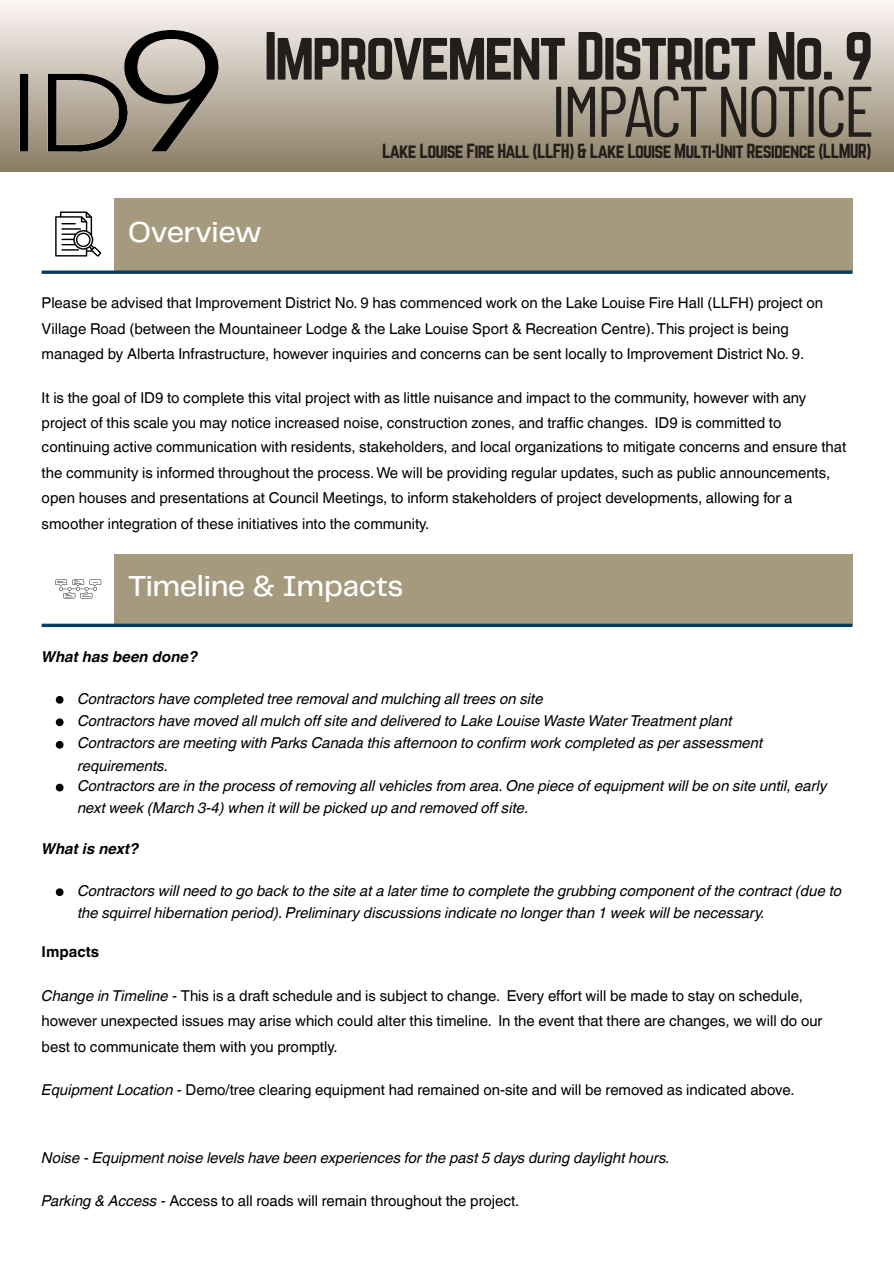
<style>
.page{position:relative;width:894px;height:1263px;background:#fff}
.page>*{position:absolute;margin:0;border:0;box-sizing:border-box;transform-origin:0 0}
.t1{font:71.4px "Barlow Condensed";letter-spacing:-.05em;color:#211e1b}
.t2{font:59.55px "Norwester";letter-spacing:-.05em;color:#211e1b}
.t3{font:500 30px "Telegraf";letter-spacing:-.015em;color:#fff}
.t4{font:17.85px "Norwester";letter-spacing:-.05em;color:#211e1b}
.t5{font:15px/25.2px "Helvetica World";color:#000001}
.t6{font:italic 15px/22.5px "Helvetica World";color:#000}
.t7{font:italic 15px "Helvetica World";color:#000001}
.t8{font:italic 700 15px "Helvetica World";color:#000}
.t9{font:700 15px "Helvetica World";color:#000001}
.s1{font-style:italic}
</style>
<div class="page">
<svg style="left:56px;top:696px;width:7px;height:8px"></svg>
<svg style="left:56px;top:718px;width:7px;height:8px"></svg>
<svg style="left:56px;top:741px;width:7px;height:8px"></svg>
<svg style="left:56px;top:784px;width:7px;height:7px"></svg>
<svg style="left:56px;top:888px;width:7px;height:8px"></svg>
<div style="left:0;top:0;width:893px;height:171px;background:linear-gradient(to bottom,#fdf6f6,#8a7d64)"></div>
<img style="left:18px;top:30px;width:201px;height:122px">
<div style="left:114px;top:198px;width:738px;height:74px;background:#a69a7e"></div>
<svg style="left:55px;top:212px;width:46px;height:44px"></svg>
<svg style="left:42px;top:270px;width:810px;height:4px;background:#1d4e6c"></svg>
<div style="left:114px;top:555px;width:738px;height:71px;background:#a69a7e"></div>
<svg style="left:55px;top:579px;width:46px;height:19px"></svg>
<hr style="left:42px;top:624px;width:810px;height:3px;background:#003c64">
<p class="t2" style="left:263px;top:20px;width:611px">Improvement District No. 9</p>
<p class="t1" style="left:551px;top:65px;width:324px">IMPACTNOTICE</p>
<p class="t4" style="left:382px;top:140px;width:491px">Lake Louise Fire Hall (LLFH) &amp; Lake Louise Multi-Unit Residence (LLMUR)</p>
<p class="t3" style="left:128px;top:219px;width:135px">Overview</p>
<p class="t5" style="left:42px;top:290px;width:782px">Please be advised that Improvement District No. 9 has commenced work on the Lake Louise Fire Hall (LLFH) project on<br>Village Road (between the Mountaineer Lodge &amp; the Lake Louise Sport &amp; Recreation Centre).This project is being managed by Alberta Infrastructure, however inquiries and concerns can be sent locally to Improvement District No. 9.</p>
<p class="t5" style="left:42px;top:385px;width:805px">It is the goal of ID9 to complete this vital project with as little nuisance and impact to the community, however with any project of this scale you may notice increased noise, construction zones, and traffic changes. ID9 is committed to continuing active communication with residents, stakeholders, and local organizations to mitigate concerns and ensure that the community is informed throughout the process.We will be providing regular updates, such as public announcements, open houses and presentations at Council Meetings, to inform stakeholders of project developments, allowing for a smoother integration of these initiatives into the community.</p>
<p class="t3" style="left:128px;top:573px;width:277px">Timeline &amp; Impacts</p>
<p class="t8" style="left:42px;top:644px;width:158px">What has been done?</p>
<p class="t6" style="left:78px;top:686px;width:467px">Contractors have completed tree removal and mulching all trees on site</p>
<p class="t6" style="left:78px;top:708px;width:656px">Contractors have moved all mulch off site and delivered to Lake Louise Waste Water Treatment plant</p>
<p class="t6" style="left:78px;top:730px;width:686px">Contractors are meeting with Parks Canada this afternoon to confirm work completed as per assessment requirements.</p>
<p class="t6" style="left:78px;top:773px;width:750px">Contractors are in the process of removing all vehicles from area. One piece of equipment will be on site until, early next week (March 3-4) when it will be picked up and removed off site.</p>
<p class="t8" style="left:42px;top:836px;width:99px">What is next?</p>
<p class="t6" style="left:78px;top:877px;width:765px">Contractors will need to go back to the site at a later time to complete the grubbing component of the contract (due to the squirrel hibernation period). Preliminary discussions indicate no longer than 1 week will be necessary.</p>
<h1 class="t9" style="left:42px;top:940px;width:59px">Impacts</h1>
<p class="t5" style="left:42px;top:983px;width:782px"><span class="s1">Change in Timeline -</span> This is a draft schedule and is subject to change. Every effort will be made to stay on schedule, however unexpected issues may arise which could alter this timeline. In the event that there are changes, we will do our best to communicate them with you promptly.</p>
<p class="t5" style="left:42px;top:1077px;width:754px"><span class="s1">Equipment Location -</span> Demo/tree clearing equipment had remained on-site and will be removed as indicated above.</p>
<p class="t7" style="left:42px;top:1146px;width:629px">Noise - Equipment noise levels have been experiences for the past 5 days during daylight hours.</p>
<p class="t5" style="left:42px;top:1188px;width:479px"><span class="s1">Parking &amp; Access -</span> Access to all roads will remain throughout the project.</p>
</div>
